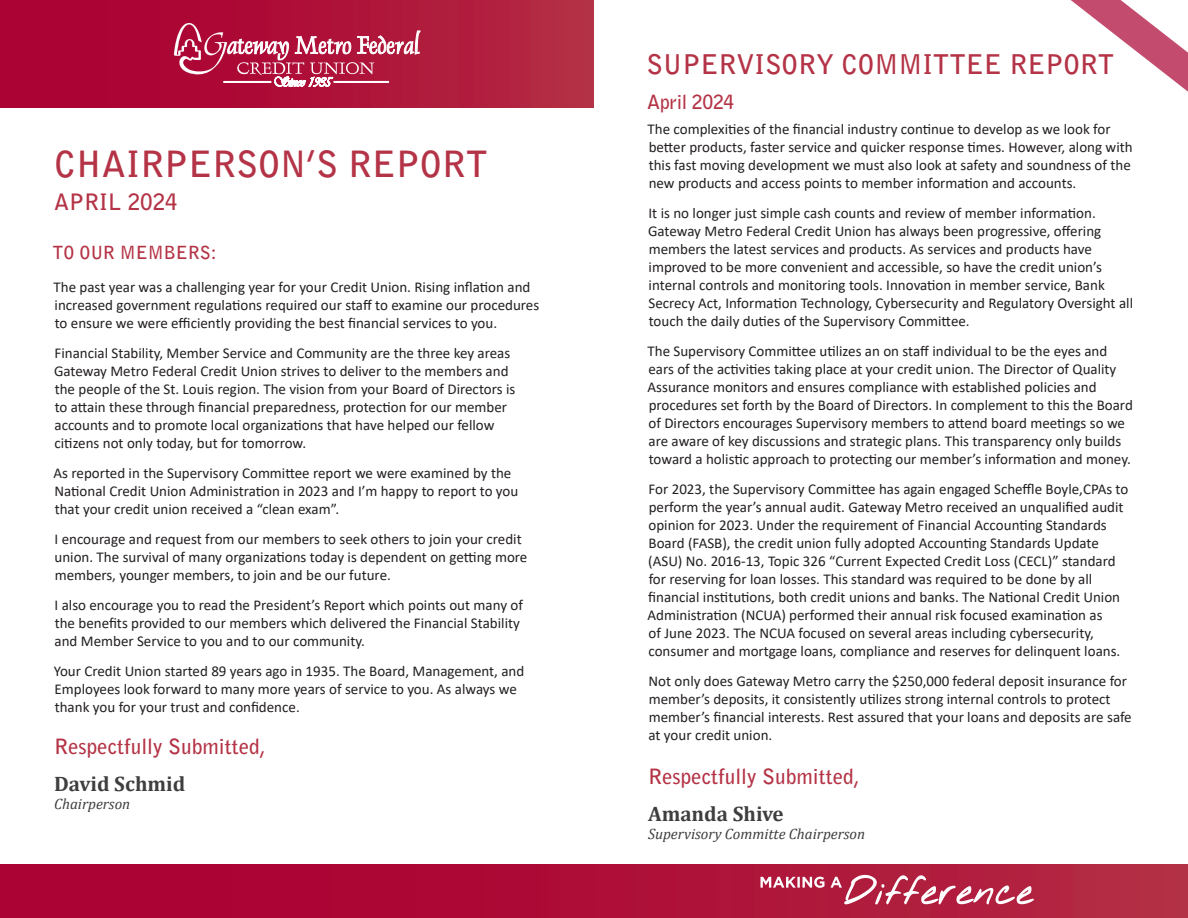
<style>
.page{position:relative;width:1188px;height:918px;background:#fff}
.page>*{position:absolute;margin:0;border:0;box-sizing:border-box;transform-origin:0 0}
.t1{font:700 36px "Bell Gothic Std";color:#b43346}
.t2{font:700 27px "Bell Gothic Std";color:#b43346}
.t3{font:700 22.5px "Bell Gothic Std";color:#b43346}
.t4{font:700 21px "Bell Gothic Std";color:#b43346}
.t5{font:700 21px "Cambria";color:#3e3e3f}
.t6{font:700 19.5px "Bell Gothic Std";letter-spacing:-.015em;color:#b43346}
.t7{font:700 18px "Bell Gothic Std";color:#b43346}
.t8{font:15px/18px "Calibri";color:#231f20}
.t9{font:italic 15px "Cambria";color:#3e3e3f}
</style>
<div class="page">
<div style="left:0;top:864px;width:1188px;height:54px;background:#ac0434"></div>
<div style="left:594px;top:864px;width:594px;height:54px;background:linear-gradient(to right,#ad0c36,#b42f45)"></div>
<svg style="left:760px;top:875px;width:274px;height:29px;background:#c14e67"></svg>
<div style="left:0;top:0;width:594px;height:108px;background:linear-gradient(to right,#aa0030,#b32a42)"></div>
<svg style="left:174px;top:23px;width:246px;height:64px;background:#bd3c5e"></svg>
<svg style="left:1071px;top:0;width:117px;height:92px"></svg>
<p class="t1" style="left:54px;top:142px;width:435px">CHAIRPERSON’S REPORT</p>
<p class="t3" style="left:54px;top:188px;width:125px">APRIL 2024</p>
<p class="t7" style="left:52px;top:242px;width:166px">TO OUR MEMBERS:</p>
<p class="t8" style="left:54px;top:277px;width:487px">The past year was a challenging year for your Credit Union. Rising inflation and increased government regulations required our staff to examine our procedures to ensure we were efficiently providing the best financial services to you.</p>
<p class="t8" style="left:54px;top:343px;width:463px">Financial Stability, Member Service and Community are the three key areas Gateway Metro Federal Credit Union strives to deliver to the members and the people of the St. Louis region. The vision from your Board of Directors is to attain these through financial preparedness, protection for our member accounts and to promote local organizations that have helped our fellow citizens not only today, but for tomorrow.</p>
<p class="t8" style="left:54px;top:463px;width:466px">As reported in the Supervisory Committee report we were examined by the<br>National Credit Union Administration in 2023 and I’m happy to report to you that your credit union received a “clean exam”.</p>
<p class="t8" style="left:55px;top:529px;width:474px">I encourage and request from our members to seek others to join your credit union. The survival of many organizations today is dependent on getting more members, younger members, to join and be our future.</p>
<p class="t8" style="left:55px;top:595px;width:470px">I also encourage you to read the President’s Report which points out many of the benefits provided to our members which delivered the Financial Stability and Member Service to you and to our community.</p>
<p class="t8" style="left:54px;top:661px;width:472px">Your Credit Union started 89 years ago in 1935. The Board, Management, and<br>Employees look forward to many more years of service to you. As always we thank you for your trust and confidence.</p>
<p class="t4" style="left:54px;top:734px;width:213px">Respectfully Submitted,</p>
<p class="t5" style="left:54px;top:769px;width:133px">David Schmid</p>
<p class="t9" style="left:54px;top:794px;width:78px">Chairperson</p>
<p class="t2" style="left:646px;top:48px;width:469px">SUPERVISORY COMMITTEE REPORT</p>
<p class="t6" style="left:647px;top:90px;width:89px">April 2024</p>
<p class="t8" style="left:648px;top:120px;width:487px">The complexities of the financial industry continue to develop as we look for better products, faster service and quicker response times. However, along with this fast moving development we must also look at safety and soundness of the new products and access points to member information and accounts.</p>
<p class="t8" style="left:648px;top:204px;width:487px">It is no longer just simple cash counts and review of member information.<br>Gateway Metro Federal Credit Union has always been progressive, offering members the latest services and products. As services and products have improved to be more convenient and accessible, so have the credit union’s internal controls and monitoring tools. Innovation in member service, Bank Secrecy Act, Information Technology, Cybersecurity and Regulatory Oversight all touch the daily duties of the Supervisory Committee.</p>
<p class="t8" style="left:648px;top:342px;width:487px">The Supervisory Committee utilizes an on staff individual to be the eyes and ears of the activities taking place at your credit union. The Director of Quality Assurance monitors and ensures compliance with established policies and procedures set forth by the Board of Directors. In complement to this the Board of Directors encourages Supervisory members to attend board meetings so we are aware of key discussions and strategic plans. This transparency only builds toward a holistic approach to protecting our member’s information and money.</p>
<p class="t8" style="left:648px;top:480px;width:482px">For 2023, the Supervisory Committee has again engaged Scheffle Boyle,CPAs to perform the year’s annual audit. Gateway Metro received an unqualified audit opinion for 2023. Under the requirement of Financial Accounting Standards Board (FASB), the credit union fully adopted Accounting Standards Update (ASU) No. 2016-13, Topic 326 “Current Expected Credit Loss (CECL)” standard for reserving for loan losses. This standard was required to be done by all financial institutions, both credit unions and banks. The National Credit Union Administration (NCUA) performed their annual risk focused examination as<br>of June 2023. The NCUA focused on several areas including cybersecurity, consumer and mortgage loans, compliance and reserves for delinquent loans.</p>
<p class="t8" style="left:649px;top:672px;width:485px">Not only does Gateway Metro carry the $250,000 federal deposit insurance for member’s deposits, it consistently utilizes strong internal controls to protect member’s financial interests. Rest assured that your loans and deposits are safe at your credit union.</p>
<p class="t4" style="left:648px;top:764px;width:213px">Respectfully Submitted,</p>
<p class="t5" style="left:648px;top:799px;width:137px">Amanda Shive</p>
<p class="t9" style="left:648px;top:824px;width:219px">Supervisory Committe Chairperson</p>
</div>
